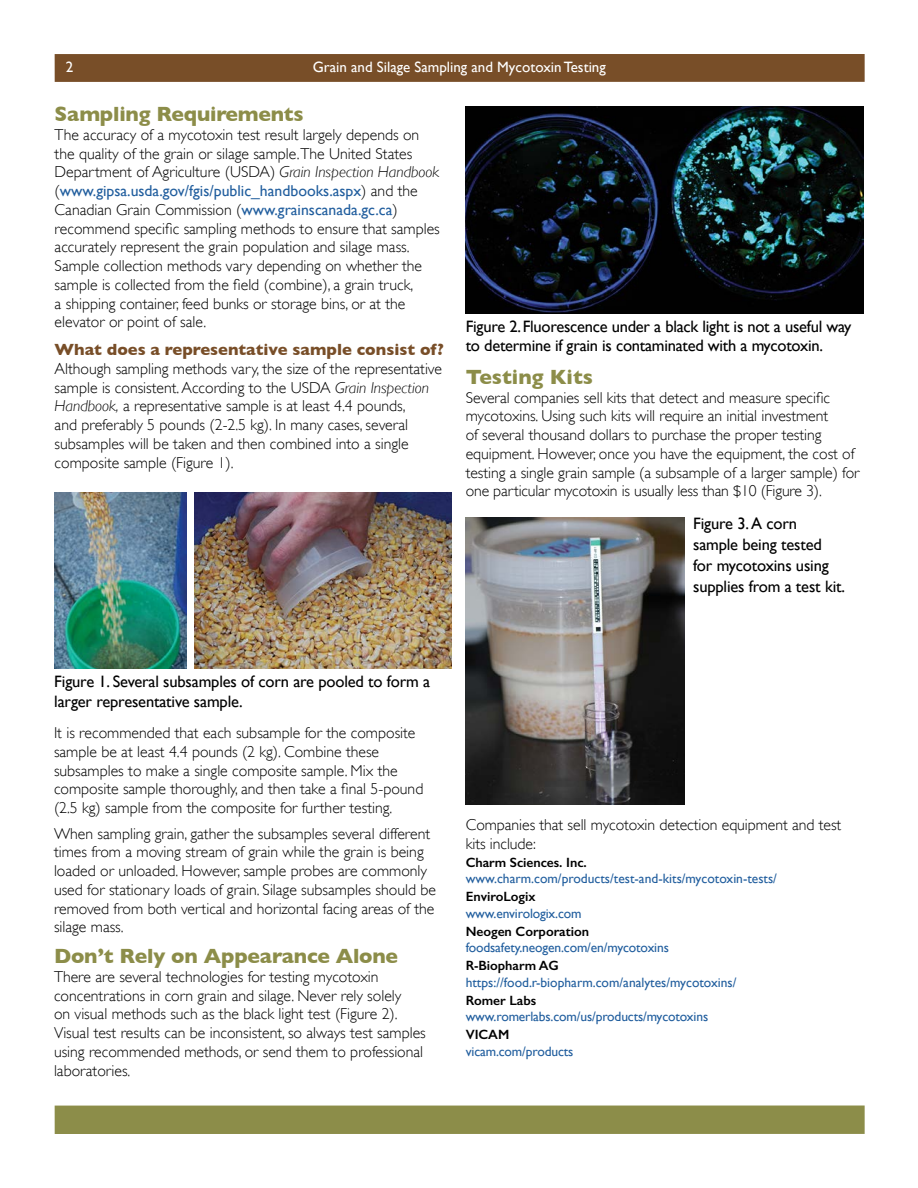
<style>
.page{position:relative;width:918px;height:1188px;background:#fff}
.page>*{position:absolute;margin:0;border:0;box-sizing:border-box;transform-origin:0 0}
.heading_2{font:700 21px "Gill Sans";letter-spacing:-.01em;color:#8c8d49}
.captions{font:16.5px/19.5px "Gill Sans";letter-spacing:-.01em;color:#000}
.subhead_2{font:700 16.5px "Gill Sans";color:#784e28}
.subhead_2-2{font:300 15.75px/18.8px "Gill Sans";color:#000}
.body_text{font:300 15.75px/18.8px "Gill Sans";letter-spacing:-.005em;color:#000}
.BodyText{font:300 15.75px/18.8px "Gill Sans";color:#000}
.t1{font:15px "Gill Sans";color:#fff}
.body_text-2{font:13.5px "Gill Sans";letter-spacing:-.01em;color:#215e9e}
.body_text-3{font:600 13.5px "Gill Sans";letter-spacing:-.005em;color:#000}
.s1{font-style:italic}
.s2{font-weight:400;color:#215e9e}
</style>
<div class="page">
<div style="left:55px;top:1106px;width:810px;height:28px;background:#8c8d49"></div>
<div style="left:55px;top:54px;width:810px;height:28px;background:#784e28"></div>
<img style="left:54px;top:492px;width:133px;height:177px">
<img style="left:194px;top:492px;width:258px;height:177px">
<img style="left:466px;top:107px;width:398px;height:206px">
<img style="left:466px;top:517px;width:219px;height:288px">
<p class="t1" style="left:66px;top:58px;width:9px">2</p>
<p class="t1" style="left:313px;top:58px;width:295px">Grain and Silage Sampling and Mycotoxin Testing</p>
<p class="heading_2" style="left:55px;top:102px;width:251px">Sampling Requirements</p>
<p class="subhead_2-2" style="left:55px;top:125px;width:387px">The accuracy of a mycotoxin test result largely depends on the quality of the grain or silage sample.The United States Department of Agriculture (USDA) <span class="s1">Grain Inspection Handbook </span>(<span class="s2">www.gipsa.usda.gov/fgis/public_handbooks.aspx</span>) and the Canadian Grain Commission (<span class="s2">www.grainscanada.gc.ca</span>) recommend specific sampling methods to ensure that samples accurately represent the grain population and silage mass.<br>Sample collection methods vary depending on whether the sample is collected from the field (combine), a grain truck,<br>a shipping container, feed bunks or storage bins, or at the elevator or point of sale.</p>
<p class="subhead_2" style="left:55px;top:340px;width:391px">What does a representative sample consist of?</p>
<p class="subhead_2-2" style="left:55px;top:359px;width:389px">Although sampling methods vary, the size of the representative sample is consistent. According to the USDA <span class="s1">Grain Inspection Handbook,</span> a representative sample is at least 4.4 pounds,<br>and preferably 5 pounds (2-2.5 kg). In many cases, several subsamples will be taken and then combined into a single composite sample (Figure 1).</p>
<p class="captions" style="left:466px;top:316px;width:387px">Figure 2. Fluorescence under a black light is not a useful way to determine if grain is contaminated with a mycotoxin.</p>
<p class="heading_2" style="left:466px;top:365px;width:129px">Testing Kits</p>
<p class="body_text" style="left:466px;top:388px;width:366px">Several companies sell kits that detect and measure specific</p>
<p class="body_text" style="left:466px;top:407px;width:364px">mycotoxins. Using such kits will require an initial investment</p>
<p class="body_text" style="left:466px;top:426px;width:357px">of several thousand dollars to purchase the proper testing</p>
<p class="body_text" style="left:466px;top:444px;width:395px">equipment. However, once you have the equipment, the cost of testing a single grain sample (a subsample of a larger sample) for one particular mycotoxin is usually less than $10 (Figure 3).</p>
<p class="captions" style="left:693px;top:513px;width:106px">Figure 3. A corn</p>
<p class="captions" style="left:693px;top:534px;width:130px">sample being tested</p>
<p class="captions" style="left:693px;top:554px;width:153px;line-height:21px">for mycotoxins using supplies from a test kit.</p>
<p class="captions" style="left:54px;top:672px;width:377px">Figure 1. Several subsamples of corn are pooled to form a larger representative sample.</p>
<p class="subhead_2-2" style="left:54px;top:724px;width:371px">It is recommended that each subsample for the composite sample be at least 4.4 pounds (2 kg). Combine these subsamples to make a single composite sample. Mix the composite sample thoroughly, and then take a final 5-pound (2.5 kg) sample from the composite for further testing.</p>
<p class="BodyText" style="left:54px;top:824px;width:384px">When sampling grain, gather the subsamples several different times from a moving stream of grain while the grain is being loaded or unloaded. However, sample probes are commonly used for stationary loads of grain. Silage subsamples should be removed from both vertical and horizontal facing areas of the silage mass.</p>
<p class="heading_2" style="left:54px;top:944px;width:346px">Don’t Rely on Appearance Alone</p>
<p class="subhead_2-2" style="left:54px;top:967px;width:373px">There are several technologies for testing mycotoxin concentrations in corn grain and silage. Never rely solely<br>on visual methods such as the black light test (Figure 2).<br>Visual test results can be inconsistent, so always test samples using recommended methods, or send them to professional laboratories.</p>
<p class="body_text" style="left:466px;top:815px;width:377px">Companies that sell mycotoxin detection equipment and test kits include:</p>
<p class="body_text-3" style="left:466px;top:854px;width:123px">Charm Sciences. Inc.</p>
<p class="body_text-2" style="left:466px;top:871px;width:313px">www.charm.com/products/test-and-kits/mycotoxin-tests/</p>
<p class="body_text-3" style="left:466px;top:889px;width:71px">EnviroLogix</p>
<p class="body_text-2" style="left:466px;top:905px;width:117px">www.envirologix.com</p>
<p class="body_text-3" style="left:466px;top:923px;width:125px">Neogen Corporation</p>
<p class="body_text-2" style="left:466px;top:940px;width:205px">foodsafety.neogen.com/en/mycotoxins</p>
<p class="body_text-3" style="left:466px;top:958px;width:94px">R-Biopharm AG</p>
<p class="body_text-2" style="left:466px;top:974px;width:272px">https://food.r-biopharm.com/analytes/mycotoxins/</p>
<p class="body_text-3" style="left:466px;top:992px;width:72px">Romer Labs</p>
<p class="body_text-2" style="left:466px;top:1009px;width:244px">www.romerlabs.com/us/products/mycotoxins</p>
<p class="body_text-3" style="left:466px;top:1027px;width:45px">VICAM</p>
<p class="body_text-2" style="left:466px;top:1043px;width:109px">vicam.com/products</p>
</div>
